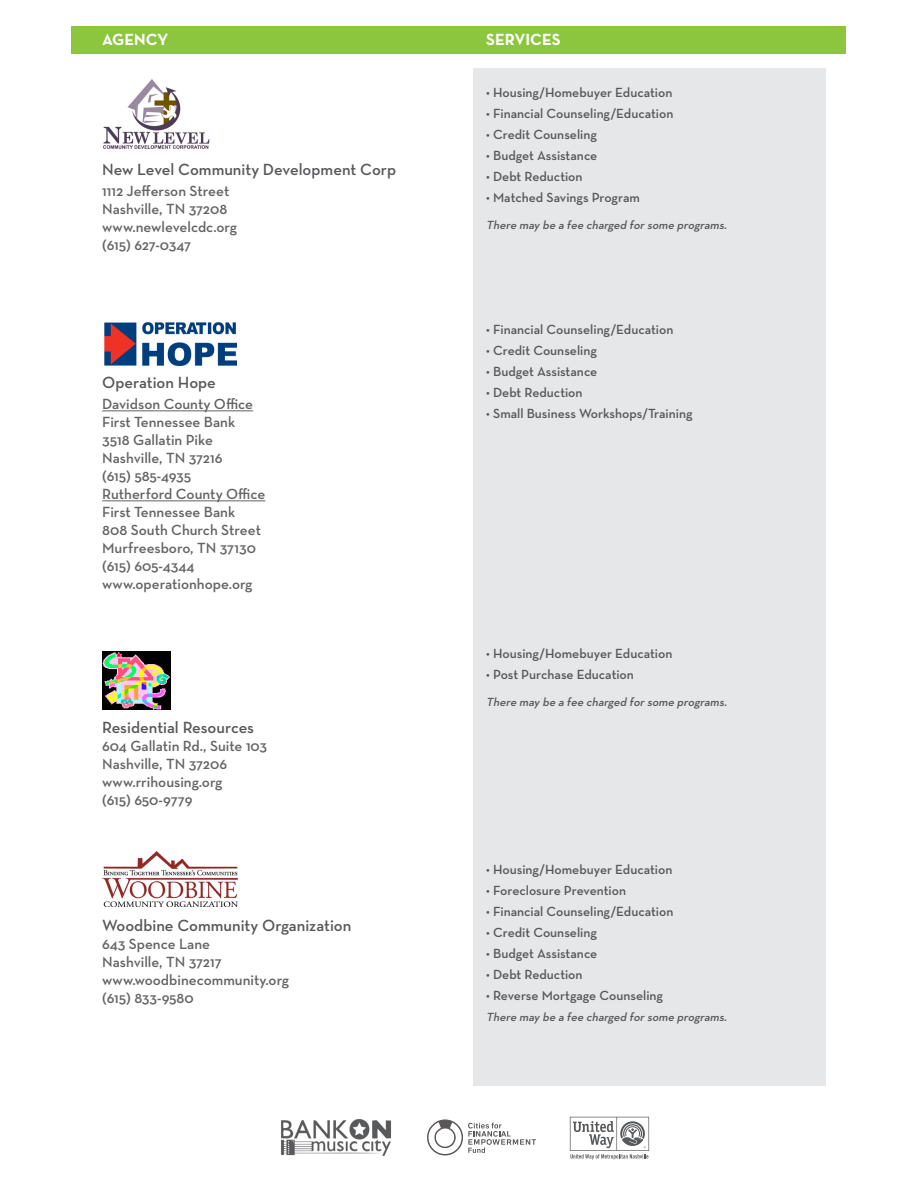
<style>
.page{position:relative;width:918px;height:1188px;background:#fff}
.page>*{position:absolute;margin:0;border:0;box-sizing:border-box;transform-origin:0 0}
.t1{font:600 16.5px "Neutra Text";color:#57585a}
.t2{font:700 16.5px "Neutra Text";color:#fff}
.t3{font:600 15px "Neutra Text";color:#636366}
.t4{font:600 13.5px "Neutra Text";color:#57585a}
.t5{font:italic 600 12px "Neutra Text";color:#57585a}
</style>
<div class="page">
<div style="left:72px;top:26px;width:774px;height:27px;background:#8bc63e"></div>
<hr style="left:102px;top:411px;width:151px;height:1px;background:#636366">
<hr style="left:102px;top:501px;width:163px;height:1px;background:#636366">
<div style="left:473px;top:68px;width:352px;height:1017px;background:#e6e7e9"></div>
<img style="left:103px;top:79px;width:107px;height:70px">
<img style="left:104px;top:322px;width:132px;height:44px">
<img style="left:102px;top:651px;width:68px;height:59px">
<img style="left:281px;top:1119px;width:110px;height:37px">
<svg style="left:570px;top:1117px;width:79px;height:42px"></svg>
<svg style="left:427px;top:1119px;width:109px;height:36px"></svg>
<img style="left:102px;top:852px;width:136px;height:55px">
<p class="t2" style="left:102px;top:29px;width:68px">AGENCY</p>
<p class="t2" style="left:486px;top:29px;width:76px">SERVICES</p>
<p class="t1" style="left:102px;top:159px;width:295px">New Level Community Development Corp</p>
<p class="t3" style="left:102px;top:182px;width:129px">1112 Jefferson Street</p>
<p class="t3" style="left:102px;top:200px;width:127px">Nashville, TN 37208</p>
<p class="t3" style="left:102px;top:218px;width:136px">www.newlevelcdc.org</p>
<p class="t3" style="left:102px;top:236px;width:91px">(615) 627-0347</p>
<p class="t1" style="left:102px;top:372px;width:115px">Operation Hope</p>
<p class="t3" style="left:102px;top:395px;width:152px">Davidson County Office</p>
<p class="t3" style="left:102px;top:413px;width:135px">First Tennessee Bank</p>
<p class="t3" style="left:102px;top:431px;width:112px">3518 Gallatin Pike</p>
<p class="t3" style="left:102px;top:449px;width:122px">Nashville, TN 37216</p>
<p class="t3" style="left:102px;top:467px;width:91px">(615) 585-4935</p>
<p class="t3" style="left:102px;top:485px;width:165px">Rutherford County Office</p>
<p class="t3" style="left:102px;top:503px;width:135px">First Tennessee Bank</p>
<p class="t3" style="left:102px;top:521px;width:160px">808 South Church Street</p>
<p class="t3" style="left:102px;top:539px;width:155px">Murfreesboro, TN 37130</p>
<p class="t3" style="left:102px;top:557px;width:94px">(615) 605-4344</p>
<p class="t3" style="left:102px;top:575px;width:152px">www.operationhope.org</p>
<p class="t1" style="left:102px;top:717px;width:153px">Residential Resources</p>
<p class="t3" style="left:102px;top:737px;width:166px">604 Gallatin Rd., Suite 103</p>
<p class="t3" style="left:102px;top:755px;width:126px">Nashville, TN 37206</p>
<p class="t3" style="left:102px;top:773px;width:122px">www.rrihousing.org</p>
<p class="t3" style="left:102px;top:791px;width:92px">(615) 650-9779</p>
<p class="t1" style="left:102px;top:915px;width:251px">Woodbine Community Organization</p>
<p class="t3" style="left:102px;top:935px;width:109px">643 Spence Lane</p>
<p class="t3" style="left:102px;top:953px;width:121px">Nashville, TN 37217</p>
<p class="t3" style="left:102px;top:971px;width:188px">www.woodbinecommunity.org</p>
<p class="t3" style="left:102px;top:989px;width:93px">(615) 833-9580</p>
<p class="t4" style="left:486px;top:84px;width:188px">• Housing/Homebuyer Education</p>
<p class="t4" style="left:486px;top:105px;width:189px">• Financial Counseling/Education</p>
<p class="t4" style="left:486px;top:126px;width:112px">• Credit Counseling</p>
<p class="t4" style="left:486px;top:147px;width:113px">• Budget Assistance</p>
<p class="t4" style="left:486px;top:168px;width:98px">• Debt Reduction</p>
<p class="t4" style="left:486px;top:189px;width:155px">• Matched Savings Program</p>
<p class="t5" style="left:486px;top:218px;width:245px">There may be a fee charged forsome programs.</p>
<p class="t4" style="left:486px;top:321px;width:189px">• Financial Counseling/Education</p>
<p class="t4" style="left:486px;top:342px;width:112px">• Credit Counseling</p>
<p class="t4" style="left:486px;top:363px;width:113px">• Budget Assistance</p>
<p class="t4" style="left:486px;top:384px;width:98px">• Debt Reduction</p>
<p class="t4" style="left:486px;top:405px;width:208px">• Small Business Workshops/Training</p>
<p class="t4" style="left:486px;top:645px;width:188px">• Housing/Homebuyer Education</p>
<p class="t4" style="left:486px;top:666px;width:149px">• Post Purchase Education</p>
<p class="t5" style="left:486px;top:695px;width:245px">There may be a fee charged forsome programs.</p>
<p class="t4" style="left:486px;top:861px;width:188px">• Housing/Homebuyer Education</p>
<p class="t4" style="left:486px;top:882px;width:141px">• Foreclosure Prevention</p>
<p class="t4" style="left:486px;top:903px;width:189px">• Financial Counseling/Education</p>
<p class="t4" style="left:486px;top:924px;width:112px">• Credit Counseling</p>
<p class="t4" style="left:486px;top:945px;width:113px">• Budget Assistance</p>
<p class="t4" style="left:486px;top:966px;width:98px">• Debt Reduction</p>
<p class="t4" style="left:486px;top:987px;width:178px">• Reverse Mortgage Counseling</p>
<p class="t5" style="left:486px;top:1010px;width:245px">There may be a fee charged forsome programs.</p>
</div>
